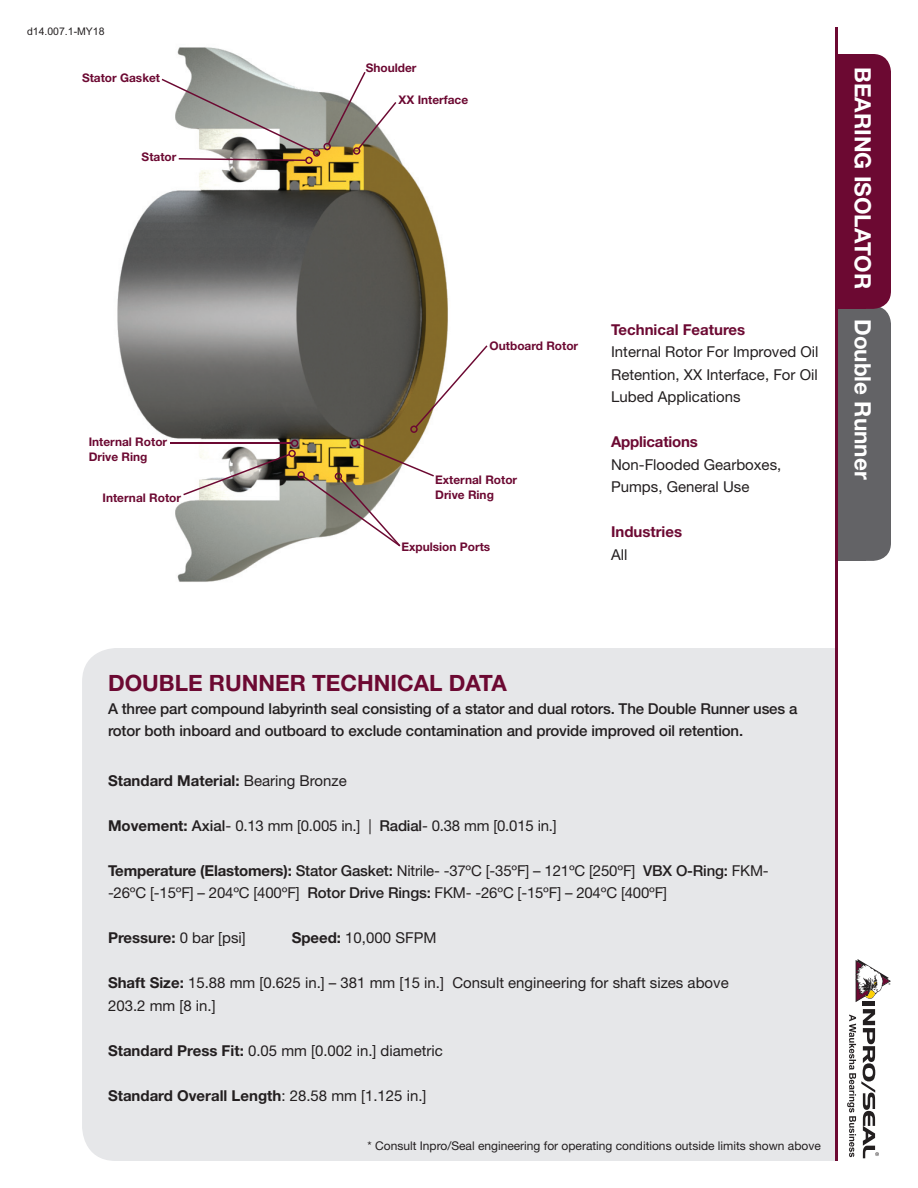
<style>
.page{position:relative;width:918px;height:1188px;background:#fff}
.page>*{position:absolute;margin:0;border:0;box-sizing:border-box;transform-origin:0 0}
.t1{font:700 22.5px "Helvetica Neue LT Std";color:#fff}
.t2{font:700 22.5px "Helvetica Neue LT Std";color:#6c0932}
.t3{font:15px/22.5px "Helvetica Neue LT Std";color:#231f20}
.t4{font:500 15px/22.5px "Helvetica Neue LT Std";letter-spacing:-.01em;color:#231f20}
.t5{font:700 15px "Helvetica Neue LT Std";color:#231f20}
.t6{font:700 15px "Helvetica Neue LT Std";color:#6c0932}
.t7{font:12px "Helvetica Neue LT Std";color:#231f20}
.t8{font:700 11.85px/14.9px "Helvetica Neue LT Std";color:#6c0932}
.t9{font:10.5px "Arial";color:#231f20}
.s1{font-weight:400}
.s2{font-weight:700}
.s3{font-weight:500}
</style>
<div class="page">
<div style="left:82px;top:648px;width:754px;height:513px;background:#e6e7e9;border-radius:34px"></div>
<div style="left:688px;top:648px;width:148px;height:513px;background:#e6e7e9"></div>
<div style="left:837px;top:306px;width:54px;height:255px;background:#636366;border-radius:18px"></div>
<div style="left:837px;top:306px;width:28px;height:255px;background:#636366"></div>
<img style="left:117px;top:47px;width:331px;height:535px">
<svg style="left:162px;top:72px;width:234px;height:92px"></svg>
<svg style="left:410px;top:345px;width:78px;height:88px"></svg>
<hr style="left:835px;top:27px;width:3px;height:1134px;background:#6c0932">
<div style="left:837px;top:54px;width:54px;height:255px;background:#6c0932;border-radius:18px"></div>
<div style="left:837px;top:54px;width:28px;height:255px;background:#6c0932"></div>
<hr style="left:863px;top:1002px;width:12px;height:4px;background:#231f20">
<svg style="left:855px;top:959px;width:36px;height:43px"></svg>
<svg style="left:847px;top:1009px;width:32px;height:149px"></svg>
<hr style="left:171px;top:443px;width:121px;height:1px;background:#6c0932">
<svg style="left:183px;top:439px;width:251px;height:107px"></svg>
<p class="t9" style="left:27px;top:25px;width:79px">d14.007.1-MY18</p>
<p class="t8" style="left:82px;top:72px;width:80px">Stator Gasket</p>
<p class="t8" style="left:142px;top:151px;width:36px">Stator</p>
<p class="t8" style="left:89px;top:436px;width:80px">Internal Rotor<br>Drive Ring</p>
<p class="t8" style="left:103px;top:492px;width:80px">Internal Rotor</p>
<p class="t8" style="left:366px;top:61px;width:52px">Shoulder</p>
<p class="t8" style="left:399px;top:93px;width:71px">XX Interface</p>
<p class="t8" style="left:490px;top:340px;width:90px">Outboard Rotor</p>
<p class="t8" style="left:435px;top:473px;width:83px">External Rotor<br>Drive Ring</p>
<p class="t8" style="left:401px;top:540px;width:90px">Expulsion Ports</p>
<p class="t6" style="left:611px;top:324px;width:136px">Technical Features</p>
<p class="t3" style="left:611px;top:342px;width:209px;text-align:justify">Internal Rotor For Improved Oil Retention, XX Interface, For Oil Lubed Applications</p>
<p class="t6" style="left:611px;top:436px;width:88px">Applications</p>
<p class="t3" style="left:611px;top:455px;width:172px">Non-Flooded Gearboxes,<br>Pumps, General Use</p>
<p class="t6" style="left:611px;top:526px;width:73px">Industries</p>
<p class="t3" style="left:611px;top:545px;width:18px">All</p>
<h1 class="t1" style="left:871px;top:67px;width:224px;rotate:90deg">BEARING ISOLATOR</h1>
<h1 class="t1" style="left:871px;top:319px;width:162px;rotate:90deg">Double Runner</h1>
<h1 class="t2" style="left:108px;top:675px;width:400px">DOUBLE RUNNER TECHNICAL DATA</h1>
<p class="t4" style="left:108px;top:698px;width:691px">A three part compound labyrinth seal consisting of a stator and dual rotors. The Double Runner uses a rotor both inboard and outboard to exclude contamination and provide improved oil retention.</p>
<p class="t5" style="left:108px;top:775px;width:240px">Standard Material: <span class="s1">Bearing Bronze</span></p>
<p class="t3" style="left:108px;top:816px;width:450px"><span class="s2">Movement:</span> <span class="s3">Axial</span>- 0.13 mm [0.005 in.] | <span class="s3">Radial</span>- 0.38 mm [0.015 in.]</p>
<p class="t3" style="left:108px;top:861px;width:662px"><span class="s2">Temperature (Elastomers):</span> <span class="s3">Stator Gasket:</span> Nitrile- -37ºC [-35ºF] – 121ºC [250ºF] <span class="s3">VBX O-Ring:</span> FKM--26ºC [-15ºF] – 204ºC [400ºF] <span class="s3">Rotor Drive Rings:</span> FKM- -26ºC [-15ºF] – 204ºC [400ºF]</p>
<p class="t5" style="left:108px;top:932px;width:139px">Pressure: <span class="s1">0 bar [psi]</span></p>
<p class="t3" style="left:292px;top:928px;width:146px"><span class="s2">Speed:</span> 10,000 SFPM</p>
<p class="t3" style="left:108px;top:973px;width:622px"><span class="s2">Shaft Size:</span> 15.88 mm [0.625 in.] – 381 mm [15 in.] Consult engineering for shaft sizes above<br>203.2 mm [8 in.]</p>
<p class="t3" style="left:108px;top:1041px;width:336px"><span class="s2">Standard Press Fit:</span> 0.05 mm [0.002 in.] diametric</p>
<p class="t5" style="left:108px;top:1090px;width:320px">Standard Overall Length<span class="s1">: 28.58 mm [1.125 in.]</span></p>
<p class="t7" style="left:368px;top:1142px;width:455px">* Consult Inpro/Seal engineering for operating conditions outside limits shown above</p>
</div>
